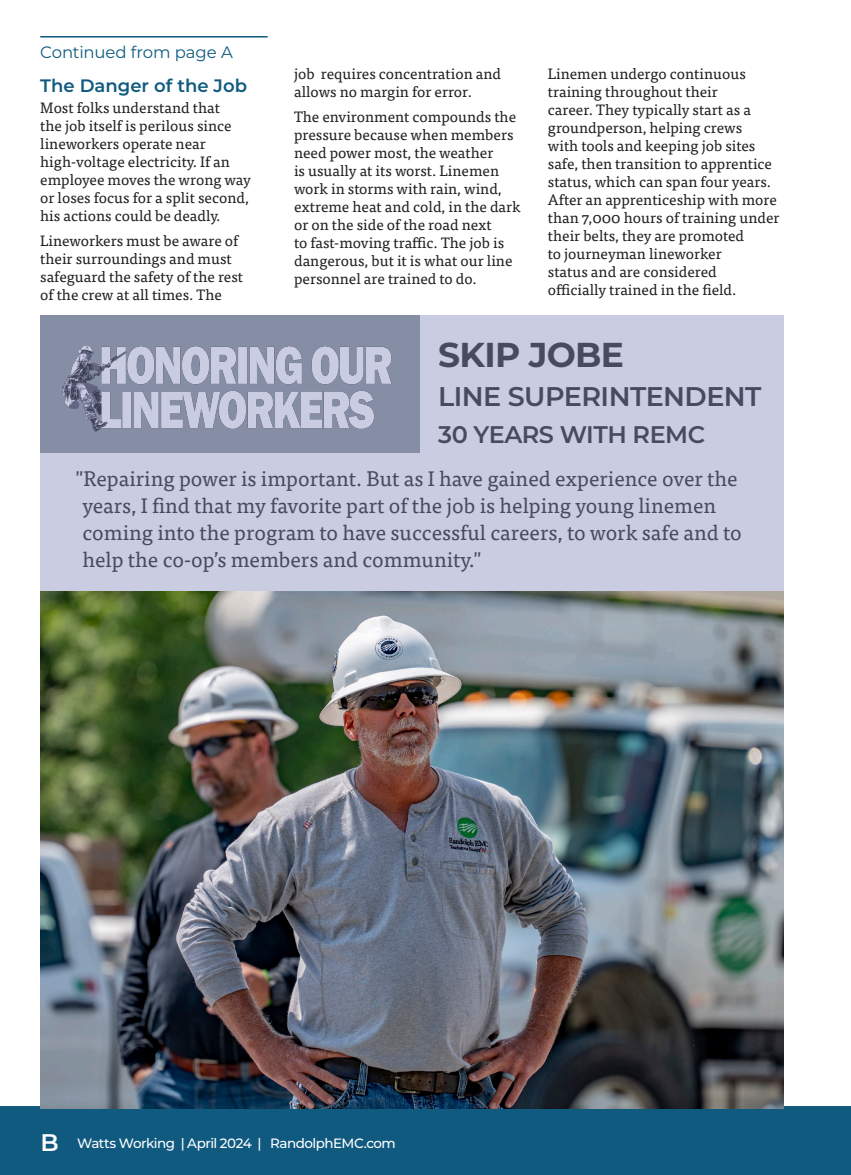
<style>
.page{position:relative;width:851px;height:1175px;background:#fff}
.page>*{position:absolute;margin:0;border:0;box-sizing:border-box;transform-origin:0 0}
.h2_sans_lime{font:700 34.5px "Montserrat";letter-spacing:-.02em;color:#474b60}
.h2_sans_lime-2{font:600 27px "Montserrat";letter-spacing:-.02em;color:#474b60}
.h2_sans_lime-3{font:600 24px "Montserrat";letter-spacing:-.02em;color:#474b60}
.List_Paragraph{font:21px/27px "Tisa Pro";color:#474b60}
.h3_subhead{font:600 18px "Montserrat";color:#105a80}
.p_continued1{font:16.5px "Montserrat";letter-spacing:-.01em;color:#105a80}
.t1{font:15px/18px "Tisa Pro";color:#231f20}
.t2{font:500 13.5px "Montserrat";letter-spacing:-.04em;color:#fff}
.s1{font-weight:600;font-size:24px}
</style>
<div class="page">
<div style="left:0;top:1105px;width:850px;height:69px;background:#105a80"></div>
<img style="left:40px;top:591px;width:743px;height:517px">
<div style="left:40px;top:315px;width:743px;height:276px;background:#cacce2"></div>
<div style="left:40px;top:315px;width:380px;height:138px;background:#868ea6"></div>
<img style="left:62px;top:345px;width:330px;height:87px">
<hr style="left:40px;top:36px;width:228px;height:2px;background:#105a80">
<p class="p_continued1" style="left:40px;top:41px;width:194px">Continued from page A</p>
<p class="h3_subhead" style="left:40px;top:73px;width:208px">The Danger of the Job</p>
<p class="t1" style="left:40px;top:98px;width:212px">Most folks understand that<br>the job itself is perilous since lineworkers operate near high-voltage electricity. If an employee moves the wrong way or loses focus for a split second, his actions could be deadly.</p>
<p class="t1" style="left:40px;top:231px;width:204px">Lineworkers must be aware of their surroundings and must safeguard the safety of the rest of the crew at all times. The</p>
<p class="t1" style="left:294px;top:64px;width:208px">job requires concentration and allows no margin for error.</p>
<p class="t1" style="left:294px;top:107px;width:228px">The environment compounds the pressure because when members need power most, the weather<br>is usually at its worst. Linemen work in storms with rain, wind, extreme heat and cold, in the dark or on the side of the road next<br>to fast-moving traffic. The job is dangerous, but it is what our line personnel are trained to do.</p>
<p class="t1" style="left:548px;top:64px;width:233px">Linemen undergo continuous training throughout their<br>career. They typically start as a groundperson, helping crews<br>with tools and keeping job sites safe, then transition to apprentice status, which can span four years.<br>After an apprenticeship with more than 7,000 hours of training under their belts, they are promoted<br>to journeyman lineworker<br>status and are considered<br>officially trained in the field.</p>
<p class="h2_sans_lime" style="left:438px;top:330px;width:187px">SKIP JOBE</p>
<p class="h2_sans_lime-2" style="left:438px;top:377px;width:325px">LINE SUPERINTENDENT</p>
<p class="h2_sans_lime-3" style="left:438px;top:418px;width:268px">30 YEARS WITH REMC</p>
<p class="List_Paragraph" style="left:82px;top:464px;width:660px;text-indent:-7px">"Repairing power is important. But as I have gained experience over the years, I find that my favorite part of the job is helping young linemen coming into the program to have successful careers, to work safe and to help the co-op’s members and community."</p>
<p class="t2" style="left:40px;top:1134px;width:357px"><span class="s1">B</span> Watts Working | April 2024 | RandolphEMC.com</p>
</div>
